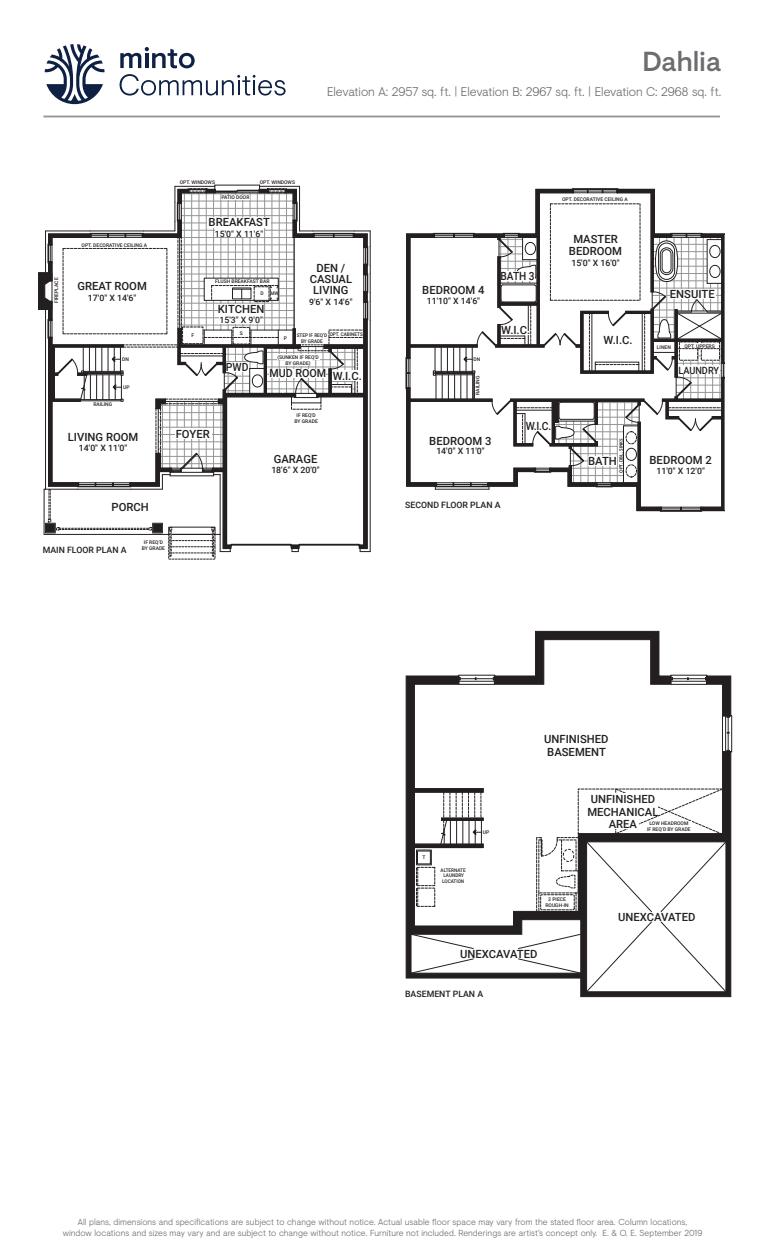
<style>
.page{position:relative;width:765px;height:1260px;background:#fff}
.page>*{position:absolute;margin:0;border:0;box-sizing:border-box;transform-origin:0 0}
.t1{font:500 27.5px "Visuelt";letter-spacing:-.01em;color:#6c6d70}
.t2{font:300 12.5px "Visuelt";color:#6c6d70}
.t3{font:500 11.25px/12.2px "Roboto";color:#231f20;text-align:center}
.t4{font:500 11.25px "Roboto";color:#231f20;scale:.95 1}
.t5{font:500 11.25px "Roboto";color:#231f20;scale:.92 1}
.t6{font:500 11.25px "Roboto";color:#231f20;scale:.9 1}
.t7{font:500 11.25px "Roboto";color:#231f20;scale:.93 1}
.t8{font:500 10px "Roboto";color:#231f20;scale:.92 1}
.t9{font:300 8.75px/11.2px "Visuelt";letter-spacing:.005em;color:#6c6d70;text-align:center}
.t10{font:500 8.75px "Roboto";color:#231f20}
.t11{font:500 5px/6px "Roboto";color:#231f20;text-align:center}
.t12{font:500 5px/6px "Roboto";color:#231f20;text-align:center;scale:.94 1}
.t13{font:500 5px/5.4px "Roboto";color:#231f20;scale:.93 1}
.t14{font:600 5px "Myriad Pro";color:#231f20}
.t15{font:500 5px "Roboto";color:#231f20;scale:.92 1}
</style>
<div class="page">
<hr style="left:43px;top:116px;width:677px;height:1px;background:#939598">
<svg style="left:45px;top:44px;width:60px;height:60px"></svg>
<svg style="left:120px;top:47px;width:75px;height:21px"></svg>
<svg style="left:120px;top:74px;width:166px;height:22px"></svg>
<svg style="left:406px;top:189px;width:318px;height:322px"></svg>
<svg style="left:38px;top:185px;width:333px;height:371px"></svg>
<svg style="left:406px;top:676px;width:325px;height:321px"></svg>
<hr style="left:459px;top:681px;width:35px;height:1px;background:#231f20">
<hr style="left:459px;top:684px;width:35px;height:1px;background:#231f20">
<hr style="left:460px;top:679px;width:33px;height:1px;background:#231f20">
<hr style="left:671px;top:681px;width:35px;height:1px;background:#231f20">
<hr style="left:671px;top:684px;width:35px;height:1px;background:#231f20">
<svg style="left:493px;top:631px;width:180px;height:54px"></svg>
<hr style="left:673px;top:679px;width:32px;height:1px;background:#231f20">
<div style="left:731px;top:715px;width:1px;height:37px;border:1px solid #231f20"></div>
<hr style="left:725px;top:716px;width:1px;height:35px;background:#231f20">
<hr style="left:722px;top:716px;width:1px;height:35px;background:#231f20">
<svg style="left:705px;top:676px;width:26px;height:42px"></svg>
<hr style="left:728px;top:717px;width:1px;height:33px;background:#231f20">
<p class="t1" style="left:643px;top:41px;width:80px">Dahlia</p>
<p class="t2" style="left:327px;top:82px;width:396px">Elevation A: 2957 sq. ft. | Elevation B: 2967 sq. ft. | Elevation C: 2968 sq. ft.</p>
<p class="t11" style="left:53px;top:303px;width:27px;rotate:-90deg">FIREPLACE</p>
<p class="t11" style="left:82px;top:242px;width:67px">OPT. DECORATIVE CEILING A</p>
<p class="t3" style="left:77px;top:280px;width:71px">GREAT ROOM</p>
<p class="t10" style="left:88px;top:291px;width:50px">17'0" X 14'6"</p>
<p class="t11" style="left:93px;top:401px;width:20px">RAILING</p>
<p class="t11" style="left:122px;top:356px;width:8px">DN</p>
<p class="t11" style="left:123px;top:384px;width:8px">UP</p>
<p class="t3" style="left:68px;top:430px;width:72px">LIVING ROOM</p>
<p class="t10" style="left:79px;top:442px;width:50px">14'0" X 11'0"</p>
<p class="t11" style="left:180px;top:179px;width:37px">OPT. WINDOWS</p>
<p class="t11" style="left:260px;top:179px;width:37px">OPT. WINDOWS</p>
<p class="t11" style="left:221px;top:194px;width:30px">PATIO DOOR</p>
<p class="t3" style="left:209px;top:215px;width:63px">BREAKFAST</p>
<p class="t11" style="left:191px;top:332px;width:4px">F</p>
<p class="t10" style="left:215px;top:227px;width:50px">15'0" X 11'6"</p>
<p class="t11" style="left:215px;top:279px;width:56px">FLUSH BREAKFAST BAR</p>
<p class="t15" style="left:270px;top:289px;width:10px">MW</p>
<p class="t11" style="left:260px;top:290px;width:5px">D</p>
<p class="t3" style="left:218px;top:303px;width:48px">KITCHEN</p>
<p class="t10" style="left:219px;top:314px;width:45px">15'3" X 9'0"</p>
<p class="t11" style="left:240px;top:330px;width:5px">S</p>
<p class="t11" style="left:284px;top:335px;width:5px">P</p>
<p class="t3" style="left:310px;top:262px;width:44px;line-height:11px">DEN /<br>CASUAL<br>LIVING</p>
<p class="t10" style="left:309px;top:296px;width:45px">9'6" X 14'6"</p>
<p class="t12" style="left:330px;top:331px;width:37px">OPT. CABINETS</p>
<p class="t12" style="left:297px;top:332px;width:34px">STEP IF REQ’D<br>BY GRADE</p>
<p class="t7" style="left:226px;top:359px;width:26px">PWD</p>
<p class="t11" style="left:277px;top:354px;width:43px">(SUNKEN IF REQ’D<br>BY GRADE)</p>
<p class="t4" style="left:270px;top:365px;width:99px">MUD ROOM W.I.C.</p>
<p class="t11" style="left:295px;top:412px;width:25px">IF REQ’D<br>BY GRADE</p>
<p class="t3" style="left:176px;top:427px;width:35px">FOYER</p>
<p class="t3" style="left:274px;top:452px;width:45px">GARAGE</p>
<p class="t10" style="left:271px;top:464px;width:50px">18'6" X 20'0"</p>
<p class="t3" style="left:112px;top:501px;width:39px">PORCH</p>
<p class="t10" style="left:43px;top:543px;width:85px">MAIN FLOOR PLAN A</p>
<p class="t11" style="left:142px;top:539px;width:25px">IF REQ’D<br>BY GRADE</p>
<p class="t11" style="left:562px;top:196px;width:67px">OPT. DECORATIVE CEILING A</p>
<p class="t3" style="left:422px;top:284px;width:64px">BEDROOM 4</p>
<p class="t10" style="left:427px;top:294px;width:55px">11'10" X 14'6"</p>
<p class="t11" style="left:473px;top:356px;width:8px">DN</p>
<p class="t11" style="left:474px;top:395px;width:20px;rotate:-90deg">RAILING</p>
<p class="t6" style="left:501px;top:268px;width:39px">BATH 3</p>
<p class="t3" style="left:501px;top:324px;width:31px">W.I.C.</p>
<p class="t3" style="left:429px;top:434px;width:64px">BEDROOM 3</p>
<p class="t10" style="left:436px;top:445px;width:50px">14'0" X 11'0"</p>
<p class="t5" style="left:526px;top:419px;width:29px">W.I.C.</p>
<p class="t10" style="left:405px;top:498px;width:97px">SECOND FLOOR PLAN A</p>
<p class="t3" style="left:569px;top:232px;width:55px">MASTER<br>BEDROOM</p>
<p class="t10" style="left:571px;top:257px;width:50px">15'0" X 16'0"</p>
<p class="t3" style="left:604px;top:333px;width:31px">W.I.C.</p>
<p class="t14" style="left:618px;top:473px;width:36px;rotate:-90deg">OPT. DBL. SINKS</p>
<p class="t3" style="left:588px;top:454px;width:30px">BATH</p>
<p class="t3" style="left:670px;top:287px;width:46px">ENSUITE</p>
<p class="t11" style="left:657px;top:344px;width:16px">LINEN</p>
<p class="t11" style="left:684px;top:343px;width:32px">OPT. UPPERS</p>
<p class="t8" style="left:678px;top:363px;width:46px">LAUNDRY</p>
<p class="t3" style="left:650px;top:454px;width:64px">BEDROOM 2</p>
<p class="t10" style="left:657px;top:465px;width:50px">11'0" X 12'0"</p>
<p class="t11" style="left:422px;top:854px;width:5px">T</p>
<p class="t11" style="left:483px;top:829px;width:8px">UP</p>
<p class="t3" style="left:544px;top:732px;width:66px;line-height:13.5px;text-align:left">UNFINISHED<br>BASEMENT</p>
<p class="t3" style="left:587px;top:793px;width:73px">UNFINISHED<br>MECHANICAL<br>AREA</p>
<p class="t11" style="left:647px;top:820px;width:45px">LOW HEADROOM<br>IF REQ’D BY GRADE</p>
<p class="t13" style="left:441px;top:867px;width:28px">ALTERNATE<br>LAUNDRY<br>LOCATION</p>
<p class="t11" style="left:545px;top:896px;width:25px">3 PIECE<br>ROUGH-IN</p>
<p class="t3" style="left:460px;top:947px;width:79px">UNEXCAVATED</p>
<p class="t3" style="left:618px;top:910px;width:79px">UNEXCAVATED</p>
<p class="t10" style="left:405px;top:988px;width:80px">BASEMENT PLAN A</p>
<p class="t9" style="left:63px;top:1216px;width:641px">All plans, dimensions and specifications are subject to change without notice. Actual usable floor space may vary from the stated floor area. Column locations, window locations and sizes may vary and are subject to change without notice. Furniture not included. Renderings are artist’s concept only. E. &amp; O. E. September 2019</p>
</div>
